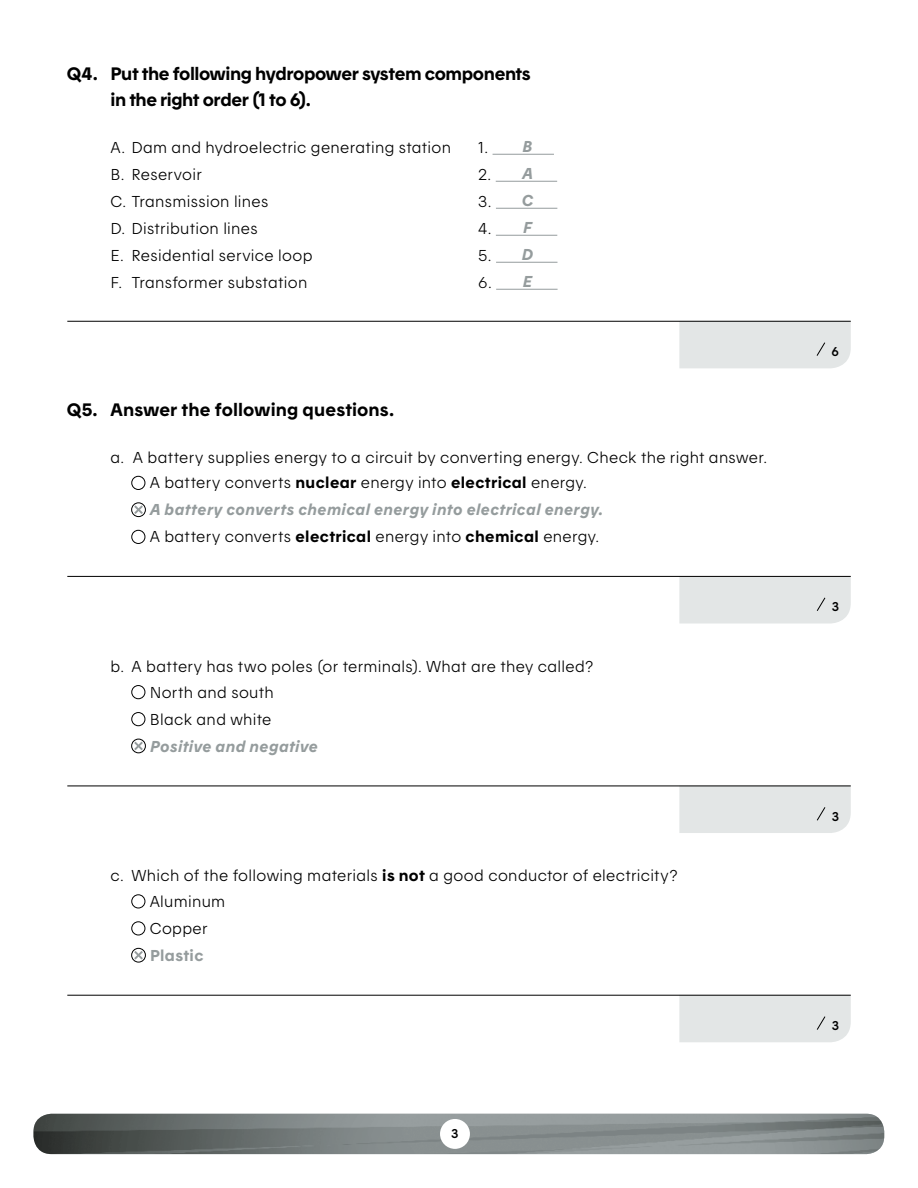
<style>
.page{position:relative;width:918px;height:1188px;background:#fff}
.page>*{position:absolute;margin:0;border:0;box-sizing:border-box;transform-origin:0 0}
.t1{font:18px/25.5px "Hydro Quebec Gras";letter-spacing:-.02em;color:#000}
.t2{font:18px "Hydro Quebec Gras";letter-spacing:.01em;color:#000}
.t3{font:15.75px "Hydro Quebec Maigre";letter-spacing:.02em;color:#000}
.t4{font:15.75px "Hydro Quebec Gras Italique";letter-spacing:.025em;color:#959c9d}
.t5{font:15.75px "Hydro Quebec Gras";letter-spacing:.02em;color:#959c9d}
.t6{font:12.75px "Hydro Quebec Demi";color:#000}
.s1{font-family:"Hydro Quebec Gras"}
</style>
<div class="page">
<img style="left:33px;top:1114px;width:851px;height:40px">
<div style="left:440px;top:1119px;width:30px;height:30px;background:#fff;border-radius:50%"></div>
<hr style="left:67px;top:321px;width:784px;height:1px;background:#000">
<hr style="left:67px;top:576px;width:784px;height:1px;background:#000">
<hr style="left:67px;top:786px;width:784px;height:1px;background:#000">
<hr style="left:67px;top:995px;width:784px;height:1px;background:#000">
<div style="left:679px;top:321px;width:172px;height:47px;background:#e3e6e6"></div>
<div style="left:679px;top:576px;width:172px;height:48px;background:#e3e6e6"></div>
<div style="left:679px;top:786px;width:172px;height:47px;background:#e3e6e6"></div>
<div style="left:679px;top:995px;width:172px;height:47px;background:#e3e6e6"></div>
<hr style="left:493px;top:154px;width:61px;height:1px;background:#959c9d">
<hr style="left:496px;top:181px;width:61px;height:1px;background:#959c9d">
<hr style="left:496px;top:208px;width:61px;height:1px;background:#959c9d">
<hr style="left:496px;top:235px;width:61px;height:1px;background:#959c9d">
<hr style="left:496px;top:262px;width:61px;height:1px;background:#959c9d">
<hr style="left:496px;top:289px;width:62px;height:1px;background:#959c9d">
<div style="left:131px;top:476px;width:14px;height:14px;border:1px solid #000;border-radius:50%"></div>
<div style="left:131px;top:503px;width:15px;height:14px;border:1px solid #000;border-radius:50%"></div>
<svg style="left:132px;top:503px;width:13px;height:13px"></svg>
<div style="left:131px;top:530px;width:14px;height:14px;border:1px solid #000;border-radius:50%"></div>
<div style="left:131px;top:685px;width:14px;height:14px;border:1px solid #000;border-radius:50%"></div>
<div style="left:131px;top:712px;width:14px;height:14px;border:1px solid #000;border-radius:50%"></div>
<div style="left:131px;top:739px;width:15px;height:14px;border:1px solid #000;border-radius:50%"></div>
<svg style="left:132px;top:740px;width:13px;height:12px"></svg>
<div style="left:131px;top:894px;width:14px;height:14px;border:1px solid #000;border-radius:50%"></div>
<div style="left:131px;top:921px;width:14px;height:14px;border:1px solid #000;border-radius:50%"></div>
<div style="left:131px;top:948px;width:15px;height:14px;border:1px solid #000;border-radius:50%"></div>
<svg style="left:132px;top:949px;width:13px;height:13px"></svg>
<p class="t1" style="left:110px;top:61px;width:422px;text-indent:-44px">Q4. Put the following hydropower system components in the right order (1 to 6).</p>
<p class="t3" style="left:110px;top:138px;width:342px">A. Dam and hydroelectric generating station</p>
<p class="t3" style="left:478px;top:138px;width:11px">1.</p>
<p class="t3" style="left:110px;top:165px;width:93px">B. Reservoir</p>
<p class="t3" style="left:478px;top:165px;width:15px">2.</p>
<p class="t3" style="left:110px;top:192px;width:160px">C. Transmission lines</p>
<p class="t3" style="left:478px;top:192px;width:15px">3.</p>
<p class="t3" style="left:110px;top:219px;width:149px">D. Distribution lines</p>
<p class="t3" style="left:478px;top:219px;width:15px">4.</p>
<p class="t3" style="left:110px;top:246px;width:204px">E. Residential service loop</p>
<p class="t3" style="left:478px;top:246px;width:15px">5.</p>
<p class="t3" style="left:110px;top:273px;width:198px">F. Transformer substation</p>
<p class="t3" style="left:478px;top:273px;width:15px">6.</p>
<p class="t4" style="left:523px;top:137px;width:12px">B</p>
<p class="t4" style="left:522px;top:164px;width:12px">A</p>
<p class="t4" style="left:522px;top:191px;width:13px">C</p>
<p class="t4" style="left:523px;top:218px;width:10px">F</p>
<p class="t4" style="left:522px;top:245px;width:13px">D</p>
<p class="t4" style="left:523px;top:272px;width:11px">E</p>
<p class="t2" style="left:67px;top:398px;width:329px">Q5. Answer the following questions.</p>
<p class="t3" style="left:110px;top:448px;width:658px">a. A battery supplies energy to a circuit by converting energy. Check the right answer.</p>
<p class="t3" style="left:150px;top:473px;width:439px">A battery converts <span class="s1">nuclear</span> energy into <span class="s1">electrical</span> energy.</p>
<p class="t4" style="left:150px;top:500px;width:455px">A battery converts chemical energy into electrical energy.</p>
<p class="t3" style="left:150px;top:527px;width:451px">A battery converts <span class="s1">electrical</span> energy into <span class="s1">chemical</span> energy.</p>
<p class="t3" style="left:110px;top:657px;width:485px">b. A battery has two poles (or terminals). What are they called?</p>
<p class="t3" style="left:150px;top:683px;width:126px">North and south</p>
<p class="t3" style="left:150px;top:710px;width:123px">Black and white</p>
<p class="t4" style="left:150px;top:736px;width:169px">Positive and negative</p>
<p class="t3" style="left:110px;top:866px;width:569px">c. Which of the following materials <span class="s1">is not</span> a good conductor of electricity?</p>
<p class="t3" style="left:150px;top:892px;width:77px">Aluminum</p>
<p class="t3" style="left:150px;top:919px;width:59px">Copper</p>
<p class="t5" style="left:150px;top:946px;width:55px">Plastic</p>
<p class="t6" style="left:451px;top:1126px;width:9px">3</p>
<p class="t6" style="left:832px;top:344px;width:9px">6</p>
<p class="t6" style="left:832px;top:599px;width:9px">3</p>
<p class="t6" style="left:832px;top:808px;width:9px">3</p>
<p class="t6" style="left:832px;top:1017px;width:9px">3</p>
</div>
